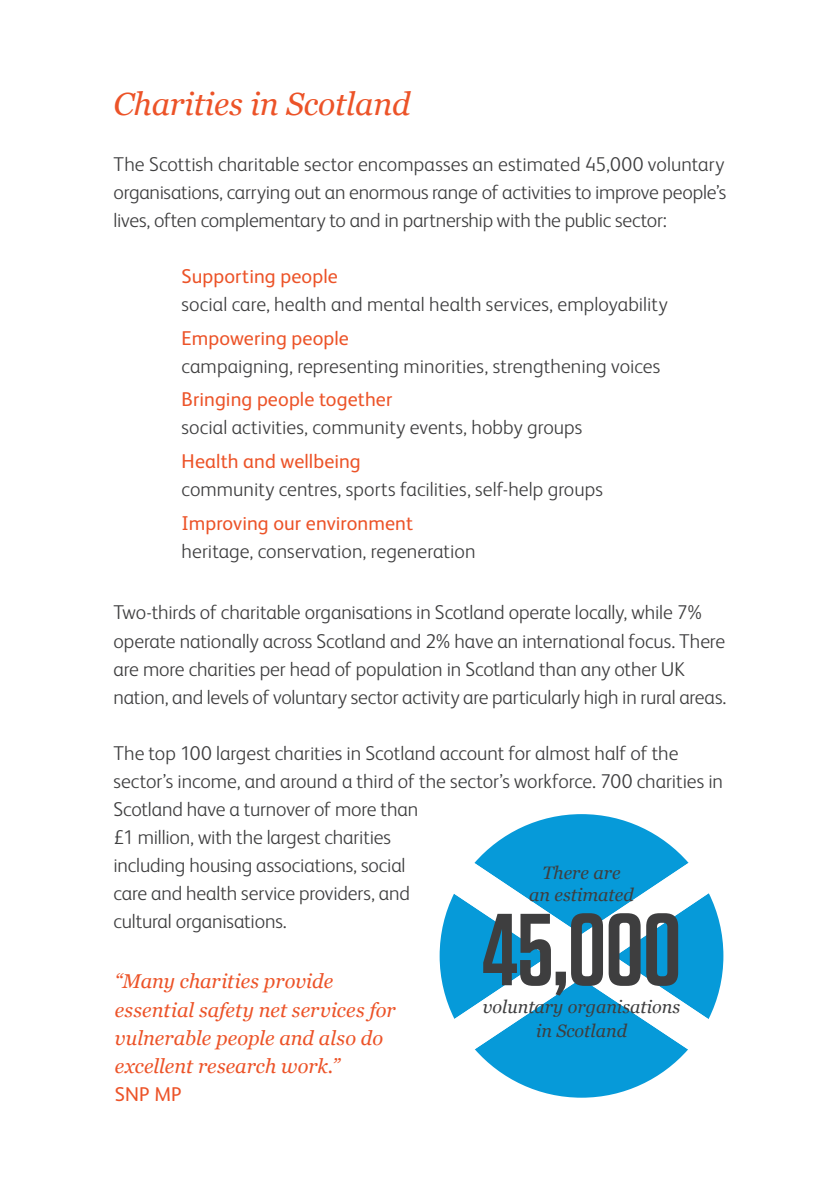
<style>
.page{position:relative;width:840px;height:1191px;background:#fff}
.page>*{position:absolute;margin:0;border:0;box-sizing:border-box;transform-origin:0 0}
.t1{font:600 102px "Tungsten";color:#3e3e3f}
.Body_text{font:italic 32px "Georgia";letter-spacing:-.005em;color:#ec5328}
.Body_text-2{font:300 20px/28px "FS Albert Pro";letter-spacing:-.005em;color:#3e3e3f}
.t2{font:italic 20px/28px "Georgia";color:#ec5328}
.t3{font:20px "FS Albert Pro";color:#ec5328}
.t4{font:italic 18px/22px "Georgia";color:#3e3e3f;text-align:center}
.s1{font-weight:400;color:#ec5328}
</style>
<div class="page">
<svg style="left:439px;top:814px;width:284px;height:283px"></svg>
<svg style="left:454px;top:863px;width:254px;height:186px;fill:#069ad9"></svg>
<p class="Body_text" style="left:113px;top:84px;width:298px">Charities in Scotland</p>
<p class="Body_text-2" style="left:113px;top:149px;width:614px;text-align:justify">The Scottish charitable sector encompasses an estimated 45,000 voluntary organisations, carrying out an enormous range of activities to improve people’s lives, often complementary to and in partnership with the public sector:</p>
<p class="Body_text-2" style="left:181px;top:261px;width:487px"><span class="s1">Supporting people<br></span>social care, health and mental health services, employability</p>
<p class="Body_text-2" style="left:181px;top:322px;width:480px"><span class="s1">Empowering people<br></span>campaigning, representing minorities, strengthening voices</p>
<p class="Body_text-2" style="left:181px;top:384px;width:402px"><span class="s1">Bringing people together<br></span>social activities, community events, hobby groups</p>
<p class="Body_text-2" style="left:181px;top:446px;width:422px"><span class="s1">Health and wellbeing<br></span>community centres, sports facilities, self-help groups</p>
<p class="Body_text-2" style="left:181px;top:507px;width:295px"><span class="s1">Improving our environment </span>heritage, conservation, regeneration</p>
<p class="Body_text-2" style="left:113px;top:597px;width:614px">Two-thirds of charitable organisations in Scotland operate locally, while 7% operate nationally across Scotland and 2% have an international focus. There are more charities per head of population in Scotland than any other UK nation, and levels of voluntary sector activity are particularly high in rural areas.</p>
<p class="Body_text-2" style="left:113px;top:737px;width:610px">The top 100 largest charities in Scotland account for almost half of the sector’s income, and around a third of the sector’s workforce. 700 charities in Scotland have a turnover of more than<br>£1 million, with the largest charities<br>including housing associations, social<br>care and health service providers, and<br>cultural organisations.</p>
<p class="t4" style="left:529px;top:862px;width:106px">There are<br>an estimated</p>
<p class="t1" style="left:481px;top:896px;width:201px">45,000</p>
<p class="t4" style="left:482px;top:995px;width:198px;line-height:24px">voluntary organisations in Scotland</p>
<p class="t2" style="left:115px;top:967px;width:282px">“Many charities provide essential safety net services for vulnerable people and also do excellent research work.”</p>
<p class="t3" style="left:115px;top:1079px;width:68px">SNP MP</p>
</div>
